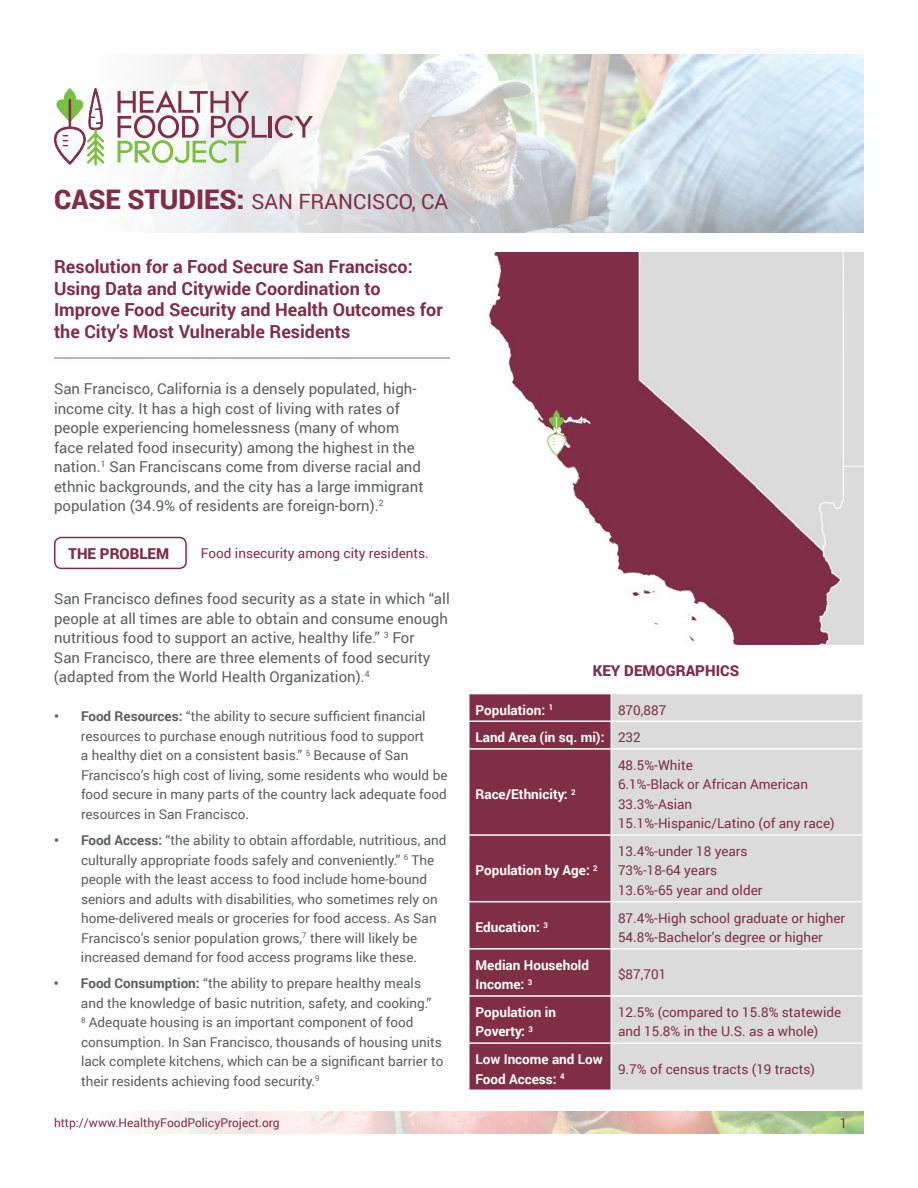
<style>
.page{position:relative;width:918px;height:1188px;background:#fff}
.page>*{position:absolute;margin:0;border:0;box-sizing:border-box;transform-origin:0 0}
.t1{font:21px "Roboto";color:#802e47}
.t2{font:700 18px/21.6px "Roboto";color:#802e47}
.t3{font:15px/19.5px "Roboto";color:#5c5e5e}
.t4{font:900 15px "Roboto";color:#802e47}
.t5{font:13.5px/19.5px "Roboto";color:#5c5e5e}
.t6{font:13.5px/19.5px "Roboto";color:#802e45}
.t7{font:700 13.5px/19.5px "Roboto";color:#fff}
.t8{font:13.5px "Roboto";color:#802e47}
.t9{font:12px "Roboto";color:#802e45}
.s1{font-weight:900;font-size:27px}
.s2{font-weight:700}
.s3{font-weight:400;color:#802e45}
</style>
<div class="page">
<svg style="left:155px;top:1111px;width:709px;height:23px;background:#e2d2c2"></svg>
<hr style="left:54px;top:357px;width:396px;height:2px;background:#c8acb4">
<svg style="left:117px;top:54px;width:747px;height:179px;background:#dadfe1"></svg>
<div style="left:54px;top:537px;width:133px;height:32px;border:2px solid #802e47;border-radius:7px"></div>
<svg style="left:54px;top:88px;width:51px;height:78px"></svg>
<svg style="left:118px;top:90px;width:149px;height:73px"></svg>
<hr style="left:269px;top:116px;width:3px;height:22px;background:#802e45">
<svg style="left:275px;top:115px;width:38px;height:23px"></svg>
<img style="left:489px;top:253px;width:375px;height:392px">
<div style="left:470px;top:694px;width:141px;height:396px;background:#802e47"></div>
<div style="left:612px;top:694px;width:250px;height:396px;background:#dbdbdb"></div>
<hr style="left:468px;top:721px;width:143px;height:1px;background:#fff">
<hr style="left:611px;top:721px;width:253px;height:1px;background:#fff">
<hr style="left:468px;top:748px;width:143px;height:2px;background:#fff">
<hr style="left:611px;top:748px;width:253px;height:2px;background:#fff">
<hr style="left:468px;top:834px;width:143px;height:2px;background:#fff">
<hr style="left:611px;top:834px;width:253px;height:2px;background:#fff">
<hr style="left:468px;top:901px;width:143px;height:1px;background:#fff">
<hr style="left:611px;top:901px;width:253px;height:1px;background:#fff">
<hr style="left:468px;top:948px;width:143px;height:2px;background:#fff">
<hr style="left:611px;top:948px;width:253px;height:2px;background:#fff">
<hr style="left:468px;top:995px;width:143px;height:2px;background:#fff">
<hr style="left:611px;top:995px;width:253px;height:2px;background:#fff">
<hr style="left:468px;top:1042px;width:143px;height:2px;background:#fff">
<hr style="left:611px;top:1042px;width:253px;height:2px;background:#fff">
<h1 class="t1" style="left:54px;top:186px;width:396px"><span class="s1">CASE STUDIES:</span> SAN FRANCISCO, CA</h1>
<h2 class="t2" style="left:54px;top:255px;width:390px">Resolution for a Food Secure San Francisco:<br>Using Data and Citywide Coordination to Improve Food Security and Health Outcomes for the City’s Most Vulnerable Residents</h2>
<p class="t3" style="left:54px;top:378px;width:371px">San Francisco, California is a densely populated, high&shy;income city. It has a high cost of living with rates of people experiencing homelessness (many of whom face related food insecurity) among the highest in the nation.<sup>1</sup> San Franciscans come from diverse racial and ethnic backgrounds, and the city has a large immigrant population (34.9% of residents are foreign-born).<sup>2</sup></p>
<p class="t4" style="left:69px;top:543px;width:102px">THE PROBLEM</p>
<p class="t8" style="left:201px;top:544px;width:229px">Food insecurity among city residents.</p>
<p class="t3" style="left:54px;top:589px;width:397px">San Francisco defines food security as a state in which “all people at all times are able to obtain and consume enough nutritious food to support an active, healthy life.” <sup>3</sup> For<br>San Francisco, there are three elements of food security (adapted from the World Health Organization).<sup>4</sup></p>
<p class="t5" style="left:81px;top:706px;width:368px;text-indent:-27px"><span class="s2">• Food Resources:</span> “the ability to secure sufficient financial resources to purchase enough nutritious food to support<br>a healthy diet on a consistent basis.” <sup>5</sup> Because of San Francisco’s high cost of living, some residents who would be food secure in many parts of the country lack adequate food resources in San Francisco.</p>
<p class="t5" style="left:81px;top:830px;width:367px;text-indent:-27px"><span class="s2">• Food Access:</span> “the ability to obtain affordable, nutritious, and culturally appropriate foods safely and conveniently.” <sup>6</sup> The people with the least access to food include home-bound seniors and adults with disabilities, who sometimes rely on home-delivered meals or groceries for food access. As San Francisco’s senior population grows,<sup>7</sup> there will likely be increased demand for food access programs like these.</p>
<p class="t5" style="left:81px;top:973px;width:364px;text-indent:-27px"><span class="s2">• Food Consumption:</span> “the ability to prepare healthy meals and the knowledge of basic nutrition, safety, and cooking.”<br><sup>8</sup> Adequate housing is an important component of food consumption. In San Francisco, thousands of housing units lack complete kitchens, which can be a significant barrier to their residents achieving food security.<sup>9</sup></p>
<p class="t4" style="left:593px;top:660px;width:148px">KEY DEMOGRAPHICS</p>
<p class="t7" style="left:476px;top:699px;width:79px">Population: <sup>1</sup></p>
<p class="t7" style="left:475px;top:695px;width:192px;line-height:27.6px;text-indent:143px"><span class="s3">870,887<br></span>Land Area (in sq. mi): <span class="s3">232</span></p>
<p class="t7" style="left:475px;top:784px;width:102px">Race/Ethnicity: <sup>2</sup></p>
<p class="t7" style="left:475px;top:860px;width:124px">Population by Age: <sup>2</sup></p>
<p class="t6" style="left:618px;top:755px;width:218px">48.5%-White<br>6.1%-Black or African American<br>33.3%-Asian<br>15.1%-Hispanic/Latino (of any race)</p>
<p class="t6" style="left:618px;top:841px;width:146px">13.4%-under 18 years<br>73%-18-64 years<br>13.6%-65 year and older</p>
<p class="t7" style="left:475px;top:917px;width:74px">Education: <sup>3</sup></p>
<p class="t6" style="left:618px;top:908px;width:229px">87.4%-High school graduate or higher<br>54.8%-Bachelor’s degree or higher</p>
<p class="t7" style="left:475px;top:955px;width:115px">Median Household<br>Income: <sup>3</sup></p>
<p class="t6" style="left:618px;top:964px;width:50px">$87,701</p>
<p class="t7" style="left:475px;top:1002px;width:82px">Population in<br>Poverty: <sup>3</sup></p>
<p class="t6" style="left:618px;top:1002px;width:225px">12.5% (compared to 15.8% statewide and 15.8% in the U.S. as a whole)</p>
<p class="t7" style="left:475px;top:1049px;width:129px">Low Income and Low<br>Food Access: <sup>4</sup></p>
<p class="t6" style="left:618px;top:1059px;width:199px">9.7% of census tracts (19 tracts)</p>
<p class="t9" style="left:54px;top:1114px;width:227px">http://www.HealthyFoodPolicyProject.org</p>
<p class="t6" style="left:840px;top:1113px;width:9px">1</p>
</div>
